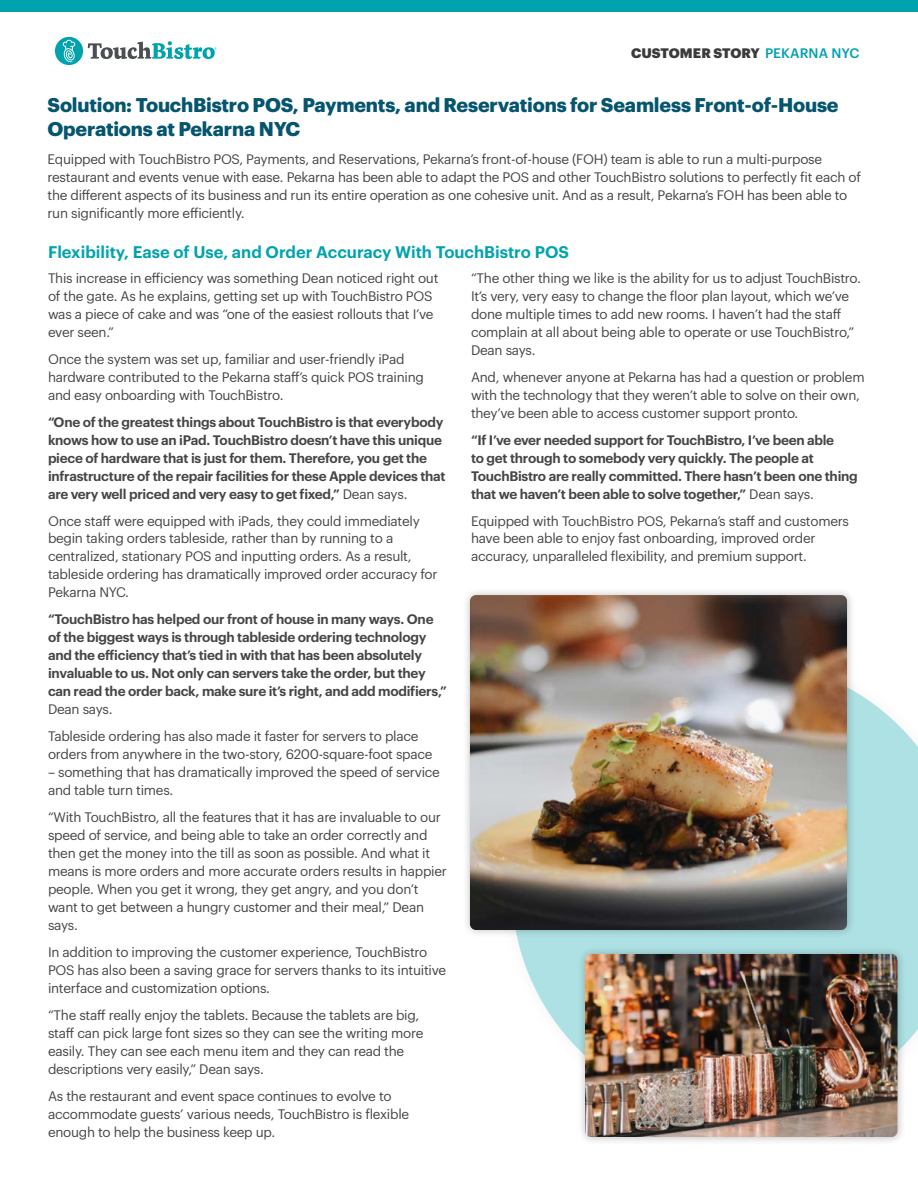
<style>
.page{position:relative;width:918px;height:1188px;background:#fff}
.page>*{position:absolute;margin:0;border:0;box-sizing:border-box;transform-origin:0 0}
.t1{font:700 19.5px/24px "Graphik";letter-spacing:-.01em;color:#06556e}
.t2{font:600 16.5px "Graphik";color:#00a3ad}
.t3{font:13.5px/18px "Graphik";letter-spacing:-.02em;color:#454545}
.t4{font:600 13.5px/18px "Graphik";letter-spacing:-.02em;color:#454545}
.t5{font:900 13.5px "Graphik";color:#3c3a3b}
.s1{font-weight:500;color:#00a0af}
.s2{font-weight:400}
</style>
<div class="page">
<div style="left:0;top:0;width:918px;height:12px;background:#00a3ad"></div>
<svg style="left:88px;top:41px;width:129px;height:18px"></svg>
<div style="left:55px;top:37px;width:28px;height:28px;background:#00a3ad;border-radius:50%"></div>
<svg style="left:63px;top:40px;width:12px;height:22px"></svg>
<svg style="left:517px;top:692px;width:401px;height:355px;fill:#ade1e4"></svg>
<div style="left:461px;top:586px;width:395px;height:352px;background:#000;opacity:.25"></div>
<img style="left:470px;top:595px;width:377px;height:335px">
<div style="left:576px;top:945px;width:330px;height:201px;background:#000;opacity:.25"></div>
<img style="left:585px;top:954px;width:313px;height:183px">
<p class="t5" style="left:631px;top:42px;width:230px">CUSTOMER STORY <span class="s1">PEKARNA NYC</span></p>
<h1 class="t1" style="left:48px;top:91px;width:793px">Solution: TouchBistro POS, Payments, and Reservations for Seamless Front-of-House<br>Operations at Pekarna NYC</h1>
<p class="t3" style="left:48px;top:149px;width:815px">Equipped with TouchBistro POS, Payments, and Reservations, Pekarna’s front-of-house (FOH) team is able to run a multi-purpose restaurant and events venue with ease. Pekarna has been able to adapt the POS and other TouchBistro solutions to perfectly fit each of the different aspects of its business and run its entire operation as one cohesive unit. And as a result, Pekarna’s FOH has been able to run significantly more efficiently.</p>
<p class="t2" style="left:48px;top:239px;width:523px">Flexibility, Ease of Use, and Order Accuracy With TouchBistro POS</p>
<p class="t3" style="left:48px;top:268px;width:392px">This increase in efficiency was something Dean noticed right out of the gate. As he explains, getting set up with TouchBistro POS was a piece of cake and was “one of the easiest rollouts that I’ve ever seen.”</p>
<p class="t3" style="left:48px;top:349px;width:377px">Once the system was set up, familiar and user-friendly iPad hardware contributed to the Pekarna staff’s quick POS training and easy onboarding with TouchBistro.</p>
<p class="t4" style="left:48px;top:411px;width:399px">“One of the greatest things about TouchBistro is that everybody knows how to use an iPad. TouchBistro doesn’t have this unique piece of hardware that is just for them. Therefore, you get the infrastructure of the repair facilities for these Apple devices that are very well priced and very easy to get fixed,” <span class="s2">Dean says.</span></p>
<p class="t3" style="left:48px;top:510px;width:391px">Once staff were equipped with iPads, they could immediately begin taking orders tableside, rather than by running to a centralized, stationary POS and inputting orders. As a result, tableside ordering has dramatically improved order accuracy for Pekarna NYC.</p>
<p class="t4" style="left:48px;top:609px;width:400px">“TouchBistro has helped our front of house in many ways. One of the biggest ways is through tableside ordering technology and the efficiency that’s tied in with that has been absolutely invaluable to us. Not only can servers take the order, but they can read the order back, make sure it’s right, and add modifiers,”</p>
<p class="t3" style="left:48px;top:695px;width:372px;line-height:27px">Dean says.<br>Tableside ordering has also made it faster for servers to place</p>
<p class="t3" style="left:48px;top:744px;width:386px">orders from anywhere in the two-story, 6200-square-foot space</p>
<p class="t3" style="left:48px;top:762px;width:393px">– something that has dramatically improved the speed of service and table turn times.</p>
<p class="t3" style="left:48px;top:807px;width:400px">“With TouchBistro, all the features that it has are invaluable to our speed of service, and being able to take an order correctly and then get the money into the till as soon as possible. And what it means is more orders and more accurate orders results in happier people. When you get it wrong, they get angry, and you don’t want to get between a hungry customer and their meal,” Dean says.</p>
<p class="t3" style="left:48px;top:942px;width:400px">In addition to improving the customer experience, TouchBistro<br>POS has also been a saving grace for servers thanks to its intuitive interface and customization options.</p>
<p class="t3" style="left:48px;top:1005px;width:377px">“The staff really enjoy the tablets. Because the tablets are big, staff can pick large font sizes so they can see the writing more easily. They can see each menu item and they can read the descriptions very easily,” Dean says.</p>
<p class="t3" style="left:48px;top:1086px;width:363px">As the restaurant and event space continues to evolve to accommodate guests’ various needs, TouchBistro is flexible enough to help the business keep up.</p>
<p class="t3" style="left:471px;top:268px;width:391px">“The other thing we like is the ability for us to adjust TouchBistro.<br>It’s very, very easy to change the floor plan layout, which we’ve done multiple times to add new rooms. I haven’t had the staff complain at all about being able to operate or use TouchBistro,” Dean says.</p>
<p class="t3" style="left:471px;top:366px;width:395px">And, whenever anyone at Pekarna has had a question or problem with the technology that they weren’t able to solve on their own, they’ve been able to access customer support pronto.</p>
<p class="t4" style="left:471px;top:429px;width:388px">“If I’ve ever needed support for TouchBistro, I’ve been able<br>to get through to somebody very quickly. The people at TouchBistro are really committed. There hasn’t been one thing that we haven’t been able to solve together,” <span class="s2">Dean says.</span></p>
<p class="t3" style="left:471px;top:510px;width:379px">Equipped with TouchBistro POS, Pekarna’s staff and customers have been able to enjoy fast onboarding, improved order accuracy, unparalleled flexibility, and premium support.</p>
</div>
